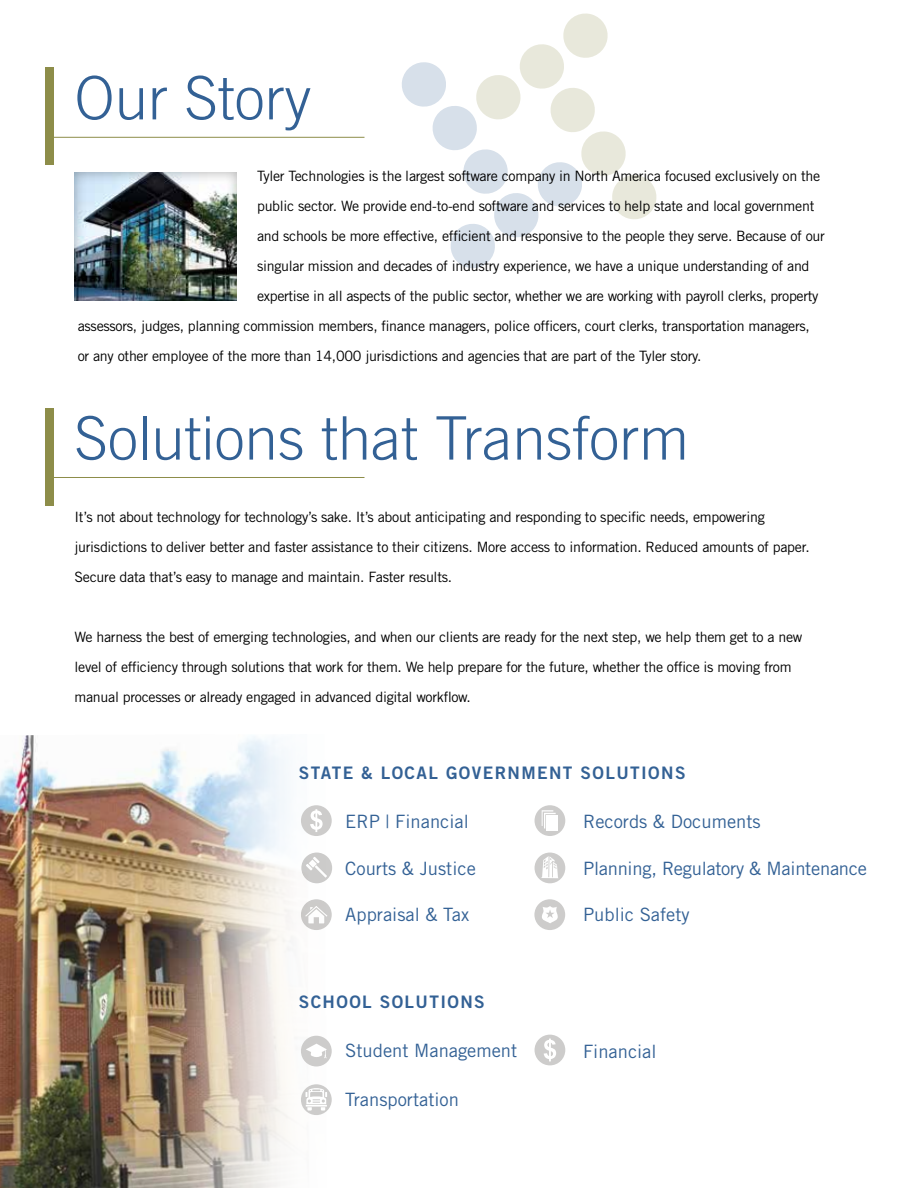
<style>
.page{position:relative;width:918px;height:1188px;background:#fff}
.page>*{position:absolute;margin:0;border:0;box-sizing:border-box;transform-origin:0 0}
.t1{font:300 60px "Trade Gothic";color:#336195}
.t2{font:18.3px "Trade Gothic";color:#336195}
.t3{font:17.25px "Trade Gothic Bold Two";letter-spacing:.08em;color:#336195}
.t4{font:14.25px/30px "Trade Gothic";letter-spacing:-.02em;color:#000}
</style>
<div class="page">
<div style="left:45px;top:68px;width:8px;height:97px;background:#8d8d49"></div>
<hr style="left:53px;top:137px;width:311px;height:1px;background:#8d8d49">
<div style="left:45px;top:408px;width:8px;height:97px;background:#8d8d49"></div>
<hr style="left:53px;top:477px;width:311px;height:1px;background:#8d8d49">
<div style="left:74px;top:171px;width:165px;height:131px;background:#000;opacity:.31"></div>
<svg style="left:402px;top:13px;width:255px;height:255px"></svg>
<img style="left:0;top:735px;width:566px;height:453px">
<div style="left:535px;top:1035px;width:30px;height:30px;background:#cdcccb;border-radius:50%"></div>
<svg style="left:544px;top:1039px;width:12px;height:22px"></svg>
<div style="left:535px;top:805px;width:30px;height:31px;background:#cdcccb;border-radius:50%"></div>
<svg style="left:542px;top:810px;width:14px;height:19px"></svg>
<div style="left:546px;top:815px;width:12px;height:16px;background:#fff"></div>
<div style="left:535px;top:853px;width:30px;height:30px;background:#cdcccb;border-radius:50%"></div>
<svg style="left:541px;top:856px;width:17px;height:22px"></svg>
<div style="left:534px;top:899px;width:31px;height:31px;background:#cdcccb;border-radius:50%"></div>
<svg style="left:542px;top:906px;width:16px;height:17px"></svg>
<div style="left:301px;top:805px;width:31px;height:31px;background:#cdcccb;border-radius:50%"></div>
<svg style="left:310px;top:809px;width:13px;height:23px"></svg>
<div style="left:301px;top:853px;width:31px;height:30px;background:#cdcccb;border-radius:50%"></div>
<svg style="left:315px;top:865px;width:12px;height:13px"></svg>
<svg style="left:306px;top:857px;width:14px;height:13px"></svg>
<div style="left:301px;top:899px;width:31px;height:31px;background:#cdcccb;border-radius:50%"></div>
<svg style="left:305px;top:906px;width:22px;height:17px"></svg>
<div style="left:301px;top:1036px;width:31px;height:30px;background:#cdcccb;border-radius:50%"></div>
<svg style="left:306px;top:1044px;width:21px;height:14px"></svg>
<div style="left:301px;top:1084px;width:31px;height:31px;background:#cdcccb;border-radius:50%"></div>
<svg style="left:306px;top:1088px;width:21px;height:23px"></svg>
<h1 class="t1" style="left:75px;top:62px;width:238px">Our Story</h1>
<p class="t4" style="left:257px;top:161px;width:565px">Tyler Technologies is the largest software company in North America focused exclusively on the</p>
<p class="t4" style="left:257px;top:191px;width:559px">public sector. We provide end-to-end software and services to help state and local government</p>
<p class="t4" style="left:257px;top:221px;width:570px">and schools be more effective, efficient and responsive to the people they serve. Because of our</p>
<p class="t4" style="left:257px;top:251px;width:554px">singular mission and decades of industry experience, we have a unique understanding of and</p>
<p class="t4" style="left:257px;top:281px;width:563px">expertise in all aspects of the public sector, whether we are working with payroll clerks, property</p>
<p class="t4" style="left:78px;top:311px;width:734px">assessors, judges, planning commission members, finance managers, police officers, court clerks, transportation managers,</p>
<p class="t4" style="left:78px;top:341px;width:625px">or any other employee of the more than 14,000 jurisdictions and agencies that are part of the Tyler story.</p>
<h1 class="t1" style="left:75px;top:403px;width:616px">Solutions that Transform</h1>
<p class="t4" style="left:75px;top:501px;width:737px">It’s not about technology for technology’s sake. It’s about anticipating and responding to specific needs, empowering jurisdictions to deliver better and faster assistance to their citizens. More access to information. Reduced amounts of paper.<br>Secure data that’s easy to manage and maintain. Faster results.</p>
<p class="t4" style="left:75px;top:621px;width:729px">We harness the best of emerging technologies, and when our clients are ready for the next step, we help them get to a new level of efficiency through solutions that work for them. We help prepare for the future, whether the office is moving from manual processes or already engaged in advanced digital workflow.</p>
<p class="t3" style="left:299px;top:762px;width:388px">STATE &amp; LOCAL GOVERNMENT SOLUTIONS</p>
<p class="t2" style="left:345px;top:811px;width:125px">ERP | Financial</p>
<p class="t2" style="left:345px;top:857px;width:132px">Courts &amp; Justice</p>
<p class="t2" style="left:345px;top:904px;width:125px">Appraisal &amp; Tax</p>
<p class="t2" style="left:583px;top:811px;width:179px">Records &amp; Documents</p>
<p class="t2" style="left:583px;top:857px;width:285px">Planning, Regulatory &amp; Maintenance</p>
<p class="t2" style="left:583px;top:904px;width:108px">Public Safety</p>
<p class="t3" style="left:299px;top:991px;width:188px">SCHOOL SOLUTIONS</p>
<p class="t2" style="left:345px;top:1039px;width:174px">Student Management</p>
<p class="t2" style="left:345px;top:1089px;width:115px">Transportation</p>
<p class="t2" style="left:583px;top:1040px;width:75px">Financial</p>
</div>
